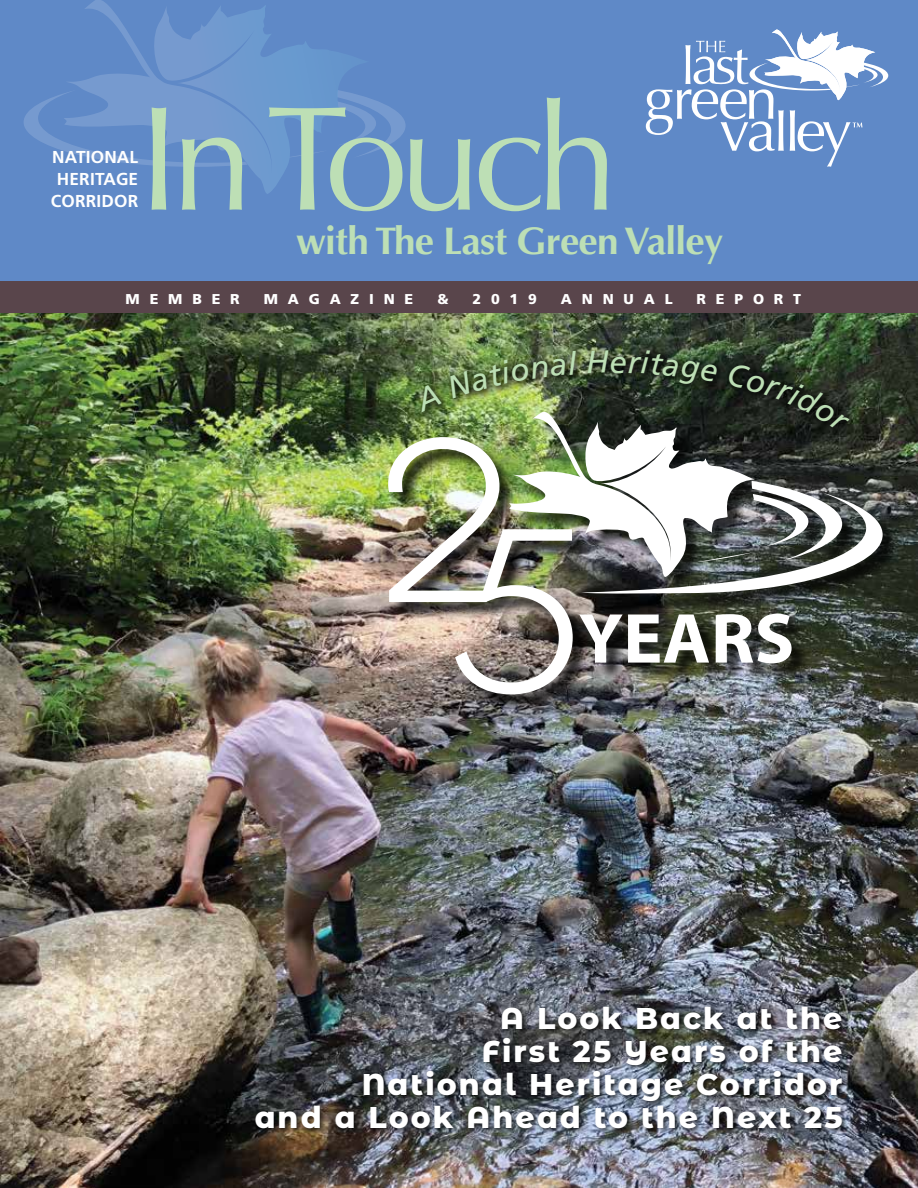
<style>
.page{position:relative;width:918px;height:1188px;background:#fff}
.page>*{position:absolute;margin:0;border:0;box-sizing:border-box;transform-origin:0 0}
.t1{font:148.95px "Optima";letter-spacing:-.06em;color:#bddfb5}
.t2{font:700 38.55px "Optima";letter-spacing:-.02em;color:#bddfb5}
.t3{font:italic 31.5px "Frutiger LT Std";color:#bddfb5}
.t4{font:800 30px/33px "Montserrat Alternates";letter-spacing:.07em;color:#fff;text-align:right}
.t5{font:700 17.25px/22.2px "Frutiger LT Std";letter-spacing:.01em;color:#fff;text-align:center}
.t6{font:900 14.25px "Frutiger LT Std";letter-spacing:.69em;color:#fff}
</style>
<div class="page">
<img style="left:0;top:313px;width:918px;height:875px">
<div style="left:0;top:0;width:918px;height:285px;background:#5f89c7"></div>
<svg style="left:24px;top:93px;width:40px;height:58px"></svg>
<svg style="left:370px;top:99px;width:36px;height:54px"></svg>
<svg style="left:64px;top:0;width:306px;height:194px"></svg>
<svg style="left:646px;top:30px;width:242px;height:137px"></svg>
<div style="left:0;top:281px;width:918px;height:32px;background:#59454b"></div>
<div style="left:253px;top:1005px;width:596px;height:130px;background:#000;opacity:.75"></div>
<div style="left:391px;top:414px;width:510px;height:299px;background:#000;opacity:.75"></div>
<div style="left:416px;top:344px;width:444px;height:93px;background:#000;opacity:.75"></div>
<img style="left:388px;top:350px;width:495px;height:344px">
<p class="t5" style="left:51px;top:146px;width:89px">NATIONAL<br>HERITAGE<br>CORRIDOR</p>
<h1 class="t1" style="left:138px;top:73px;width:481px">In Touch</h1>
<p class="t2" style="left:296px;top:219px;width:429px">with The Last Green Valley</p>
<p class="t6" style="left:126px;top:290px;width:116px">MEMBER</p>
<p class="t6" style="left:264px;top:290px;width:151px">MAGAZINE</p>
<p class="t6" style="left:437px;top:290px;width:13px">&amp;</p>
<p class="t6" style="left:472px;top:290px;width:66px">2019</p>
<p class="t6" style="left:561px;top:290px;width:113px">ANNUAL</p>
<p class="t6" style="left:697px;top:290px;width:106px">REPORT</p>
<p class="t3" style="left:610px;top:343px;width:19px">e</p>
<p class="t4" style="left:255px;top:1000px;width:589px">A Look Back at the<br>First 25 Years of the<br>National Heritage Corridor<br>and a Look Ahead to the Next 25</p>
</div>
